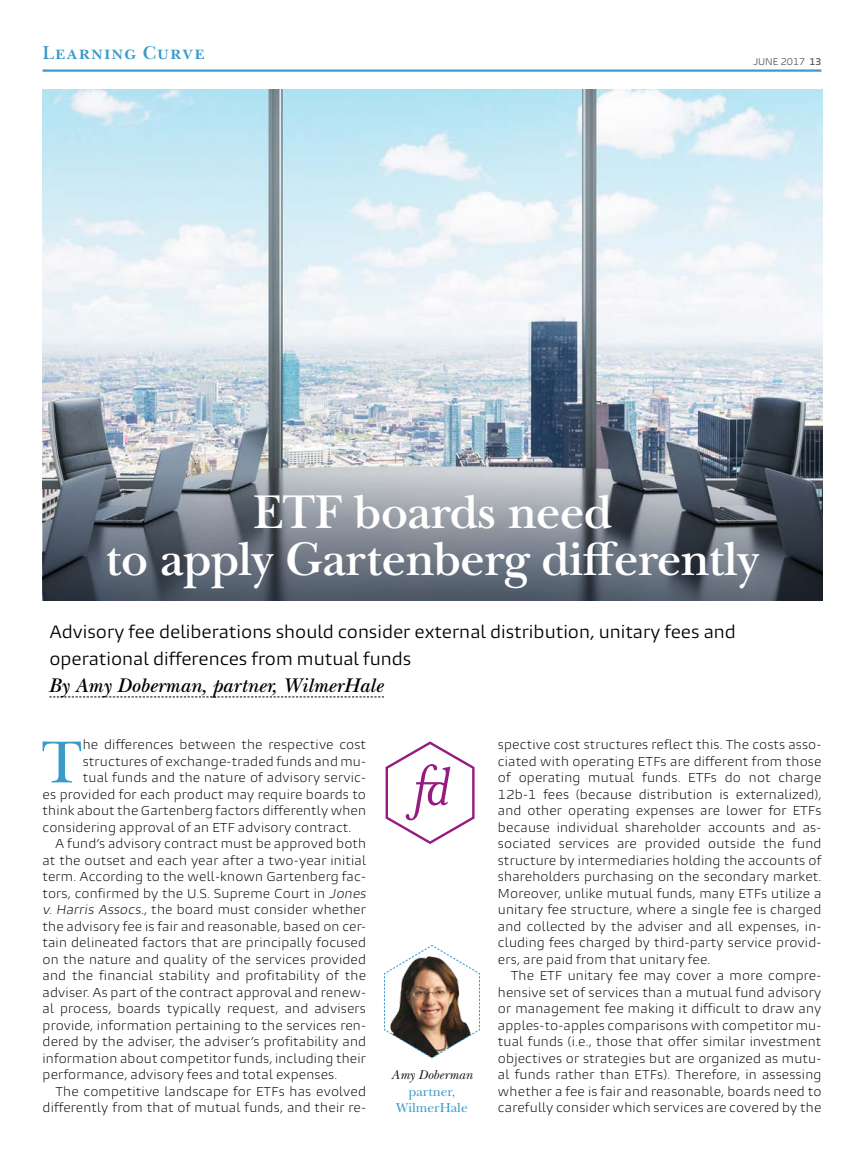
<style>
.page{position:relative;width:864px;height:1161px;background:#fff}
.page>*{position:absolute;margin:0;border:0;box-sizing:border-box;transform-origin:0 0}
.t1{font:61.95px "New Baskerville ITC Pro";color:#3b9aca}
.t2{font:600 49.5px/46.5px "New Baskerville ITC Pro";letter-spacing:-.01em;color:#fff;text-align:center}
.t3{font:italic 600 20.7px "New Baskerville ITC Pro";color:#000}
.t4{font:600 19.5px "New Baskerville ITC Pro";letter-spacing:.05em;color:#3b9aca}
.t5{font:16.5px/27px "Burlingame Pro";color:#000}
.t6{font:13.5px/16.5px "New Baskerville ITC Pro";color:#3b9aca;text-align:center}
.t7{font:italic 13.5px "New Baskerville ITC Pro";color:#1d1d1b}
.t8{font:300 12px/16.5px "Burlingame Pro";letter-spacing:.015em;color:#000;text-align:justify}
.t9{font:9px "Burlingame Pro";color:#5c5857}
.s1{font-weight:600}
</style>
<div class="page">
<hr style="left:43px;top:69px;width:778px;height:3px;background:#3b9aca">
<img style="left:384px;top:945px;width:96px;height:114px">
<svg style="left:49px;top:696px;width:335px;height:1px"></svg>
<img style="left:43px;top:89px;width:779px;height:380px">
<svg style="left:43px;top:469px;width:779px;height:132px;background:#6c747f"></svg>
<svg style="left:385px;top:741px;width:89px;height:103px"></svg>
<h3 class="t4" style="left:43px;top:41px;width:164px">Learning Curve</h3>
<p class="t9" style="left:752px;top:56px;width:70px">JUNE 2017 <span class="s1">13</span></p>
<h2 class="t2" style="left:106px;top:490px;width:654px">ETF boards need<br>to apply Gartenberg differently</h2>
<h3 class="t5" style="left:49px;top:619px;width:687px">Advisory fee deliberations should consider external distribution, unitary fees and operational differences from mutual funds</h3>
<h3 class="t3" style="left:49px;top:674px;width:336px">By Amy Doberman, partner, WilmerHale</h3>
<h1 class="t1" style="left:41px;top:727px;width:42px">T</h1>
<p class="t8" style="left:83px;top:737px;width:284px">he differences between the respective cost</p>
<p class="t8" style="left:83px;top:753px;width:284px">structures of exchange-traded funds and mu-</p>
<p class="t8" style="left:83px;top:770px;width:284px">tual funds and the nature of advisory servic-</p>
<p class="t8" style="left:43px;top:786px;width:325px">es provided for each product may require boards to</p>
<p class="t8" style="left:43px;top:803px;width:325px">think about the Gartenberg factors differently when</p>
<p class="t8" style="left:43px;top:819px;width:310px">considering approval of an ETF advisory contract.</p>
<p class="t8" style="left:55px;top:836px;width:312px">A fund’s advisory contract must be approved both</p>
<p class="t8" style="left:43px;top:852px;width:325px">at the outset and each year after a two-year initial</p>
<p class="t8" style="left:43px;top:869px;width:325px">term. According to the well-known Gartenberg fac-</p>
<p class="t8" style="left:43px;top:885px;width:327px">tors, confirmed by the U.S. Supreme Court in Jones</p>
<p class="t8" style="left:43px;top:902px;width:325px">v. Harris Assocs., the board must consider whether</p>
<p class="t8" style="left:43px;top:918px;width:325px">the advisory fee is fair and reasonable, based on cer-</p>
<p class="t8" style="left:43px;top:935px;width:325px">tain delineated factors that are principally focused</p>
<p class="t8" style="left:43px;top:951px;width:325px">on the nature and quality of the services provided</p>
<p class="t8" style="left:43px;top:968px;width:325px">and the financial stability and profitability of the</p>
<p class="t8" style="left:43px;top:984px;width:325px">adviser. As part of the contract approval and renew-</p>
<p class="t8" style="left:43px;top:1001px;width:325px">al process, boards typically request, and advisers</p>
<p class="t8" style="left:43px;top:1017px;width:325px">provide, information pertaining to the services ren-</p>
<p class="t8" style="left:43px;top:1034px;width:325px">dered by the adviser, the adviser’s profitability and</p>
<p class="t8" style="left:43px;top:1050px;width:325px">information about competitor funds, including their</p>
<p class="t8" style="left:43px;top:1067px;width:296px">performance, advisory fees and total expenses.</p>
<p class="t8" style="left:55px;top:1083px;width:312px">The competitive landscape for ETFs has evolved</p>
<p class="t8" style="left:43px;top:1100px;width:325px">differently from that of mutual funds, and their re-</p>
<p class="t7" style="left:391px;top:1067px;width:83px">Amy Doberman</p>
<p class="t6" style="left:396px;top:1083px;width:73px">partner,<br>WilmerHale</p>
<p class="t8" style="left:497px;top:737px;width:325px">spective cost structures reflect this. The costs asso&shy;ciated with operating ETFs are different from those of operating mutual funds. ETFs do not charge 12b-1 fees (because distribution is externalized), and other operating expenses are lower for ETFs because individual shareholder accounts and as&shy;sociated services are provided outside the fund structure by intermediaries holding the accounts of shareholders purchasing on the secondary market.<br>Moreover, unlike mutual funds, many ETFs utilize a unitary fee structure, where a single fee is charged and collected by the adviser and all expenses, in&shy;cluding fees charged by third-party service provid&shy;ers, are paid from that unitary fee.</p>
<p class="t8" style="left:497px;top:968px;width:325px;text-indent:13px">The ETF unitary fee may cover a more compre&shy;hensive set of services than a mutual fund advisory or management fee making it difficult to draw any apples-to-apples comparisons with competitor mu&shy;tual funds (i.e., those that offer similar investment objectives or strategies but are organized as mutu&shy;al funds rather than ETFs). Therefore, in assessing whether a fee is fair and reasonable, boards need to carefully consider which services are covered by the</p>
</div>
